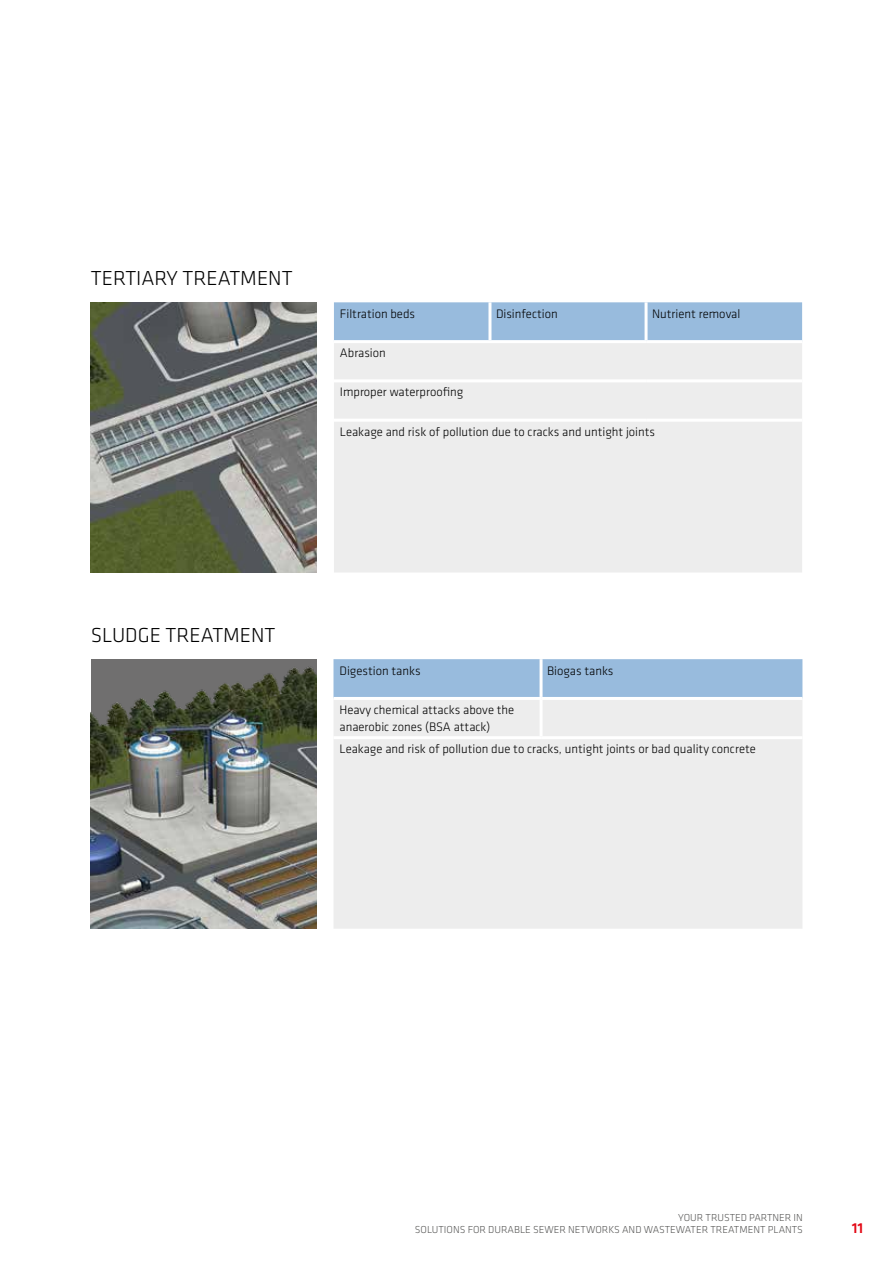
<style>
.page{position:relative;width:893px;height:1263px;background:#fff}
.page>*{position:absolute;margin:0;border:0;box-sizing:border-box;transform-origin:0 0}
.t1{font:300 21px "Klavika";color:#000}
.t2{font:500 15px "Klavika";color:#e30613}
.t3{font:300 12.75px/17px "Klavika";color:#000}
.t4{font:300 10.5px/12.6px "Klavika";color:#575756;text-align:right}
</style>
<div class="page">
<img style="left:91px;top:302px;width:225px;height:270px">
<div style="left:334px;top:302px;width:468px;height:38px;background:#98bbdd"></div>
<div style="left:334px;top:343px;width:468px;height:229px;background:#ededed"></div>
<hr style="left:645px;top:302px;width:3px;height:38px;background:#fff">
<hr style="left:334px;top:379px;width:156px;height:3px;background:#fff">
<hr style="left:490px;top:379px;width:156px;height:3px;background:#fff">
<hr style="left:646px;top:379px;width:156px;height:3px;background:#fff">
<hr style="left:334px;top:419px;width:156px;height:3px;background:#fff">
<hr style="left:490px;top:419px;width:156px;height:3px;background:#fff">
<hr style="left:646px;top:419px;width:156px;height:3px;background:#fff">
<hr style="left:488px;top:302px;width:3px;height:38px;background:#fff">
<img style="left:91px;top:659px;width:225px;height:270px">
<div style="left:333px;top:659px;width:469px;height:38px;background:#98bbdd"></div>
<div style="left:334px;top:700px;width:468px;height:229px;background:#ededed"></div>
<hr style="left:540px;top:700px;width:3px;height:36px;background:#fff">
<hr style="left:333px;top:736px;width:208px;height:3px;background:#fff">
<hr style="left:541px;top:736px;width:261px;height:3px;background:#fff">
<hr style="left:540px;top:659px;width:3px;height:38px;background:#fff">
<h1 class="t1" style="left:91px;top:265px;width:203px">TERTIARY TREATMENT</h1>
<p class="t3" style="left:340px;top:305px;width:77px">Filtration beds</p>
<p class="t3" style="left:496px;top:305px;width:63px">Disinfection</p>
<p class="t3" style="left:652px;top:305px;width:90px">Nutrient removal</p>
<p class="t3" style="left:340px;top:344px;width:47px">Abrasion</p>
<p class="t3" style="left:340px;top:384px;width:125px">Improper waterproofi ng</p>
<p class="t3" style="left:340px;top:423px;width:317px">Leakage and risk of pollution due to cracks and untight joints</p>
<h1 class="t1" style="left:91px;top:622px;width:186px">SLUDGE TREATMENT</h1>
<p class="t3" style="left:339px;top:662px;width:83px">Digestion tanks</p>
<p class="t3" style="left:547px;top:662px;width:68px">Biogas tanks</p>
<p class="t3" style="left:339px;top:701px;width:176px">Heavy chemical attacks above the anaerobic zones (BSA attack)</p>
<p class="t3" style="left:339px;top:740px;width:418px">Leakage and risk of pollution due to cracks, untight joints or bad quality concrete</p>
<p class="t4" style="left:415px;top:1211px;width:390px">YOUR TRUSTED PARTNER IN<br>SOLUTIONS FOR DURABLE SEWER NETWORKS AND WASTEWATER TREATMENT PLANTS</p>
<p class="t2" style="left:852px;top:1218px;width:13px">11</p>
</div>
